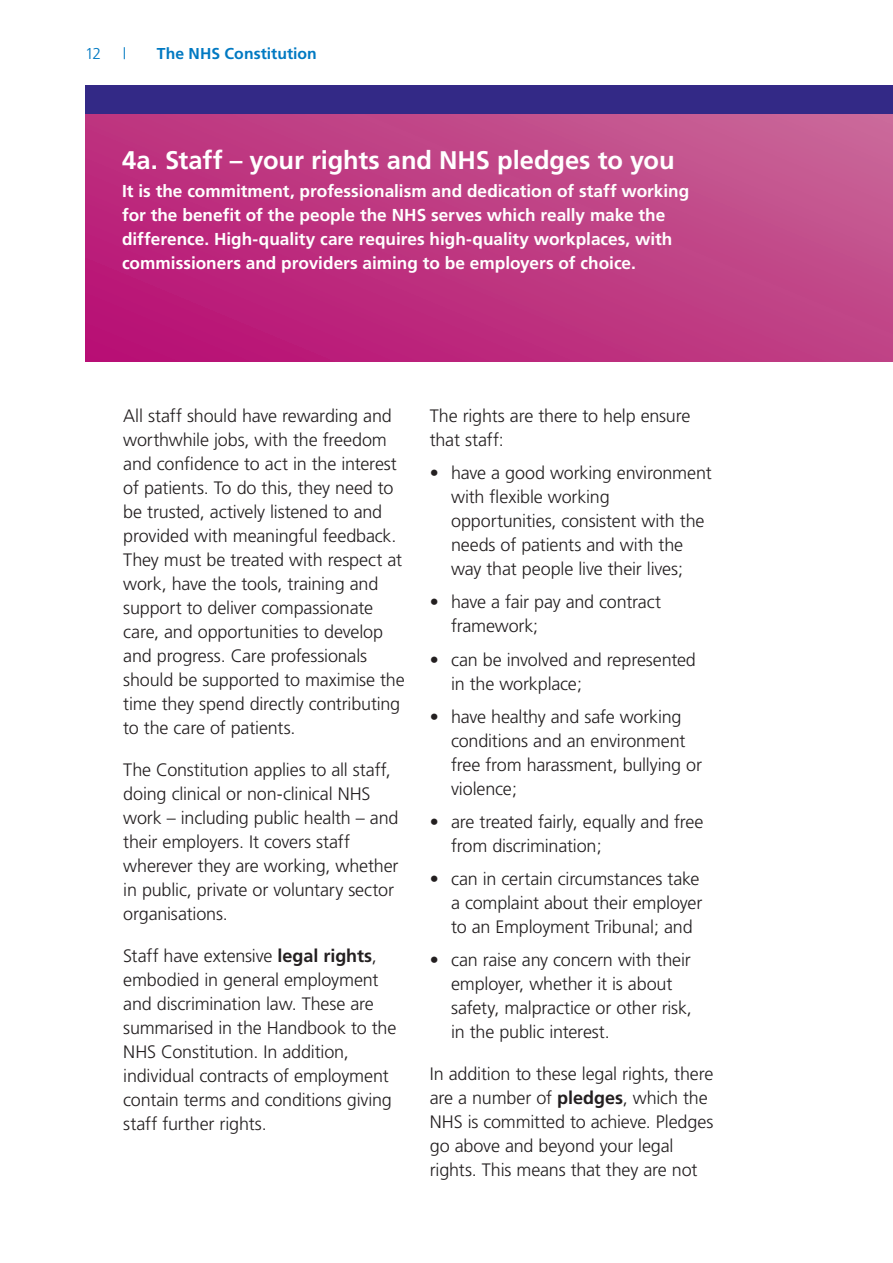
<style>
.page{position:relative;width:893px;height:1263px;background:#fff}
.page>*{position:absolute;margin:0;border:0;box-sizing:border-box;transform-origin:0 0}
.t1{font:700 25.5px "Frutiger";letter-spacing:-.005em;color:#fff}
.t2{font:300 18px/24px "Frutiger";letter-spacing:-.01em;color:#231f20}
.t3{font:700 17.25px/24px "Frutiger";color:#fff}
.t4{font:700 15.75px "Frutiger";letter-spacing:.005em;color:#0079c2}
.t5{font:300 15.75px "Frutiger";color:#0079c2}
.s1{font-weight:700}
.s2{font-weight:400}
</style>
<div class="page">
<div style="left:85px;top:85px;width:808px;height:30px;background:#332986"></div>
<svg style="left:85px;top:115px;width:808px;height:246px;background:#bf3a83"></svg>
<p class="t5" style="left:85px;top:45px;width:18px">12</p>
<p class="t5" style="left:123px;top:45px;width:5px">|</p>
<p class="t4" style="left:157px;top:44px;width:162px">The NHS Constitution</p>
<h2 class="t1" style="left:122px;top:145px;width:554px">4a. Staff – your rights and NHS pledges to you</h2>
<p class="t3" style="left:122px;top:179px;width:569px">It is the commitment, professionalism and dedication of staff working for the benefit of the people the NHS serves which really make the difference. High-quality care requires high-quality workplaces, with commissioners and providers aiming to be employers of choice.</p>
<p class="t2" style="left:123px;top:404px;width:283px">All staff should have rewarding and worthwhile jobs, with the freedom and confidence to act in the interest of patients. To do this, they need to be trusted, actively listened to and provided with meaningful feedback.<br>They must be treated with respect at work, have the tools, training and support to deliver compassionate care, and opportunities to develop and progress. Care professionals should be supported to maximise the time they spend directly contributing to the care of patients.</p>
<p class="t2" style="left:123px;top:758px;width:277px">The Constitution applies to all staff, doing clinical or non-clinical NHS work – including public health – and their employers. It covers staff wherever they are working, whether in public, private or voluntary sector organisations.</p>
<p class="t2" style="left:123px;top:944px;width:275px">Staff have extensive <span class="s1">legal rights</span>, embodied in general employment and discrimination law. These are summarised in the Handbook to the<br>NHS Constitution. In addition, individual contracts of employment contain terms and conditions giving staff further rights.</p>
<p class="t2" style="left:430px;top:404px;width:262px">The rights are there to help ensure that staff:</p>
<p class="t2" style="left:451px;top:461px;width:262px;text-indent:-21px"><span class="s2">•</span> have a good working environment with flexible working opportunities, consistent with the needs of patients and with the way that people live their lives;</p>
<p class="t2" style="left:451px;top:590px;width:211px;text-indent:-21px"><span class="s2">•</span> have a fair pay and contract framework;</p>
<p class="t2" style="left:451px;top:647px;width:246px;text-indent:-21px"><span class="s2">•</span> can be involved and represented in the workplace;</p>
<p class="t2" style="left:451px;top:704px;width:253px;text-indent:-21px"><span class="s2">•</span> have healthy and safe working conditions and an environment free from harassment, bullying or violence;</p>
<p class="t2" style="left:451px;top:810px;width:254px;text-indent:-21px"><span class="s2">•</span> are treated fairly, equally and free from discrimination;</p>
<p class="t2" style="left:451px;top:867px;width:253px;text-indent:-21px"><span class="s2">•</span> can in certain circumstances take a complaint about their employer to an Employment Tribunal; and</p>
<p class="t2" style="left:451px;top:948px;width:242px;text-indent:-21px"><span class="s2">•</span> can raise any concern with their employer, whether it is about safety, malpractice or other risk, in the public interest.</p>
<p class="t2" style="left:430px;top:1062px;width:285px">In addition to these legal rights, there are a number of <span class="s1">pledges</span>, which the NHS is committed to achieve. Pledges go above and beyond your legal rights. This means that they are not</p>
</div>
